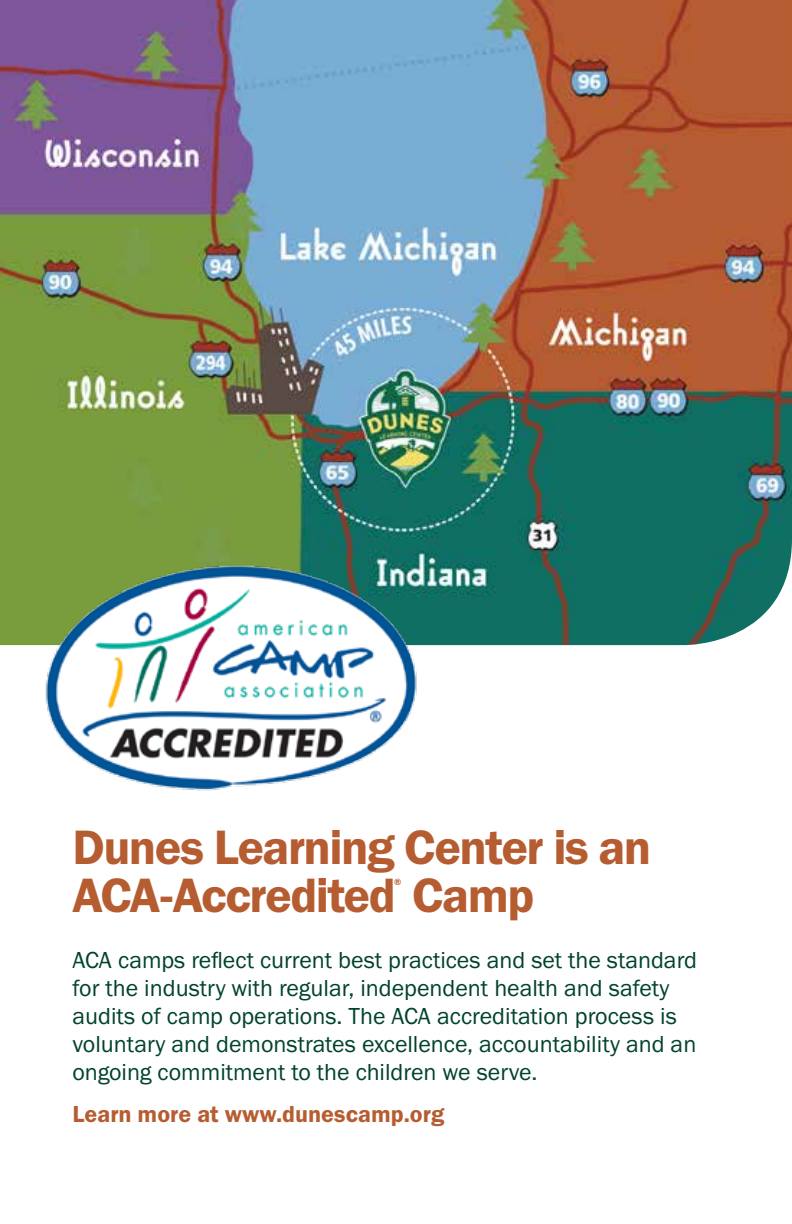
<style>
.page{position:relative;width:792px;height:1224px;background:#fff}
.page>*{position:absolute;margin:0;border:0;box-sizing:border-box;transform-origin:0 0}
.t1{font:50px/48px "Franklin Gothic URW Dem";letter-spacing:-.03em;color:#b65c31}
.t2{font:24px/28px "Franklin Gothic URW Boo";color:#00432a}
.t3{font:24px "Franklin Gothic URW Dem";color:#b65c31}
.t4{font:9.4px "Franklin Gothic URW Dem";color:#b65c31}
</style>
<div class="page">
<img style="left:0;top:0;width:792px;height:645px">
<img style="left:36px;top:556px;width:408px;height:235px">
<h1 class="t1" style="left:72px;top:822px;width:580px">Dunes Learning Center is an<br>ACA-Accredited Camp</h1>
<p class="t4" style="left:394px;top:876px;width:9px">®</p>
<p class="t2" style="left:72px;top:945px;width:626px">ACA camps reflect current best practices and set the standard for the industry with regular, independent health and safety audits of camp operations. The ACA accreditation process is voluntary and demonstrates excellence, accountability and an ongoing commitment to the children we serve.</p>
<p class="t3" style="left:72px;top:1099px;width:373px">Learn more at www.dunescamp.org</p>
</div>
